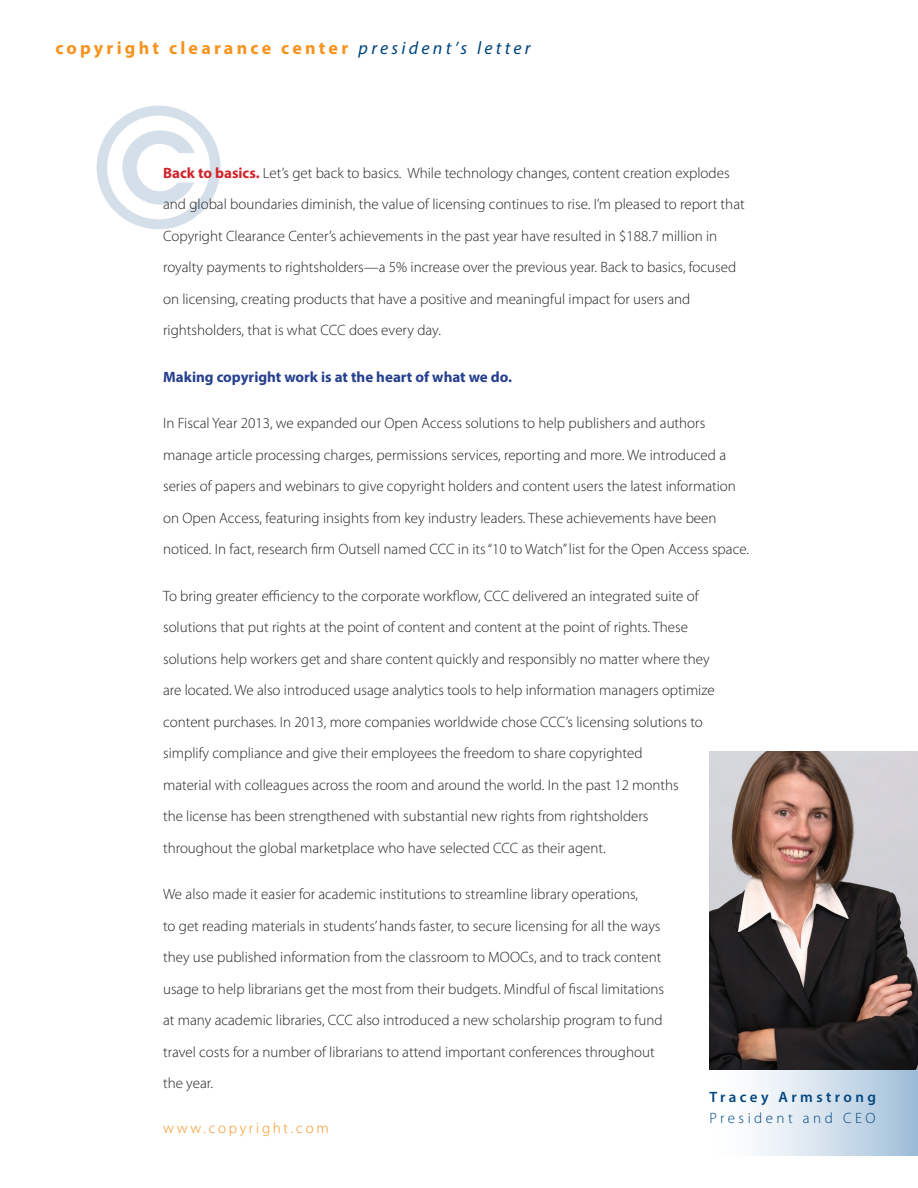
<style>
.page{position:relative;width:918px;height:1188px;background:#fff}
.page>*{position:absolute;margin:0;border:0;box-sizing:border-box;transform-origin:0 0}
.t1{font:600 178.5px "Avant Garde ITC";color:#01457f}
.t2{font:700 18px "Myriad Pro";letter-spacing:.18em;color:#f7931d}
.t3{font:300 15px/31.5px "Myriad Pro";color:#231f20}
.t4{font:700 15px "Myriad Pro";color:#253f8e}
.t5{font:300 15px "Myriad Pro";letter-spacing:.18em;color:#f7931d}
.t6{font:600 15px "Myriad Pro";letter-spacing:.23em;color:#01457f}
.t7{font:300 15px "Myriad Pro";letter-spacing:.23em;color:#01457f}
.s1{font-weight:400;font-style:italic;color:#01457f}
.s2{font-weight:700;color:#d1232a}
</style>
<div class="page">
<img style="left:710px;top:752px;width:208px;height:319px">
<div style="left:705px;top:1071px;width:213px;height:85px;background:linear-gradient(to right,#fff,#a4c1da)"></div>
<p class="t2" style="left:55px;top:36px;width:477px">copyright clearance center <span class="s1">president’s letter</span></p>
<h1 class="t1" style="left:91px;top:63px;width:137px">©</h1>
<p class="t3" style="left:163px;top:157px;width:583px"><span class="s2">Back to basics.</span> Let’s get back to basics. While technology changes, content creation explodes and global boundaries diminish, the value of licensing continues to rise. I’m pleased to report that Copyright Clearance Center’s achievements in the past year have resulted in $188.7 million in royalty payments to rightsholders—a 5% increase over the previous year. Back to basics, focused on licensing, creating products that have a positive and meaningful impact for users and rightsholders, that is what CCC does every day.</p>
<p class="t4" style="left:163px;top:367px;width:350px">Making copyright work is at the heart of what we do.</p>
<p class="t3" style="left:163px;top:407px;width:588px">In Fiscal Year 2013, we expanded our Open Access solutions to help publishers and authors manage article processing charges, permissions services, reporting and more. We introduced a series of papers and webinars to give copyright holders and content users the latest information on Open Access, featuring insights from key industry leaders. These achievements have been noticed. In fact, research firm Outsell named CCC in its “10 to Watch” list for the Open Access space.</p>
<p class="t3" style="left:163px;top:580px;width:553px">To bring greater efficiency to the corporate workflow, CCC delivered an integrated suite of solutions that put rights at the point of content and content at the point of rights. These solutions help workers get and share content quickly and responsibly no matter where they are located. We also introduced usage analytics tools to help information managers optimize content purchases. In 2013, more companies worldwide chose CCC’s licensing solutions to simplify compliance and give their employees the freedom to share copyrighted<br>material with colleagues across the room and around the world. In the past 12 months<br>the license has been strengthened with substantial new rights from rightsholders throughout the global marketplace who have selected CCC as their agent.</p>
<p class="t3" style="left:163px;top:878px;width:503px">We also made it easier for academic institutions to streamline library operations,<br>to get reading materials in students’ hands faster, to secure licensing for all the ways they use published information from the classroom to MOOCs, and to track content usage to help librarians get the most from their budgets. Mindful of fiscal limitations at many academic libraries, CCC also introduced a new scholarship program to fund travel costs for a number of librarians to attend important conferences throughout the year.</p>
<p class="t6" style="left:710px;top:1087px;width:168px">Tracey Armstrong</p>
<p class="t7" style="left:710px;top:1109px;width:167px">President and CEO</p>
<p class="t5" style="left:163px;top:1119px;width:167px">www.copyright.com</p>
</div>
